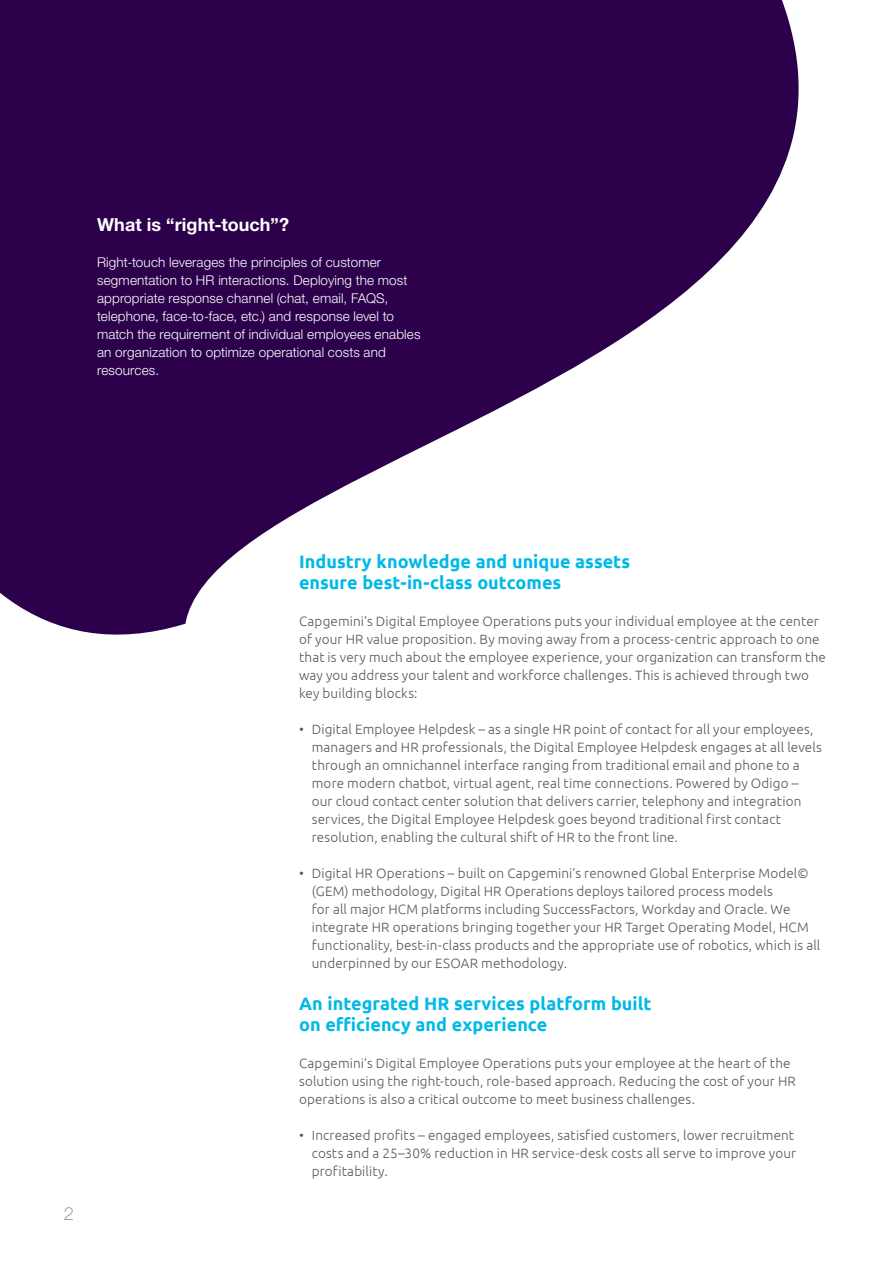
<style>
.page{position:relative;width:893px;height:1263px;background:#fff}
.page>*{position:absolute;margin:0;border:0;box-sizing:border-box;transform-origin:0 0}
.t1{font:700 18px/21px "Ubuntu";color:#00b9e7}
.t2{font:700 18px "Helvetica Neue LT Std";letter-spacing:.005em;color:#fff}
.t3{font:100 18px "Helvetica Neue LT Std";color:#77787b}
.t4{font:300 13.5px/18px "Ubuntu";letter-spacing:.01em;color:#58595b}
.t5{font:300 13.5px/18px "Helvetica Neue LT Std";letter-spacing:.01em;color:#fff}
</style>
<div class="page">
<svg style="left:0;top:0;width:799px;height:635px;fill:#2c004b"></svg>
<h1 class="t2" style="left:97px;top:213px;width:193px">What is “right-touch”?</h1>
<p class="t5" style="left:97px;top:253px;width:325px">Right-touch leverages the principles of customer segmentation to HR interactions. Deploying the most appropriate response channel (chat, email, FAQS, telephone, face-to-face, etc.) and response level to match the requirement of individual employees enables an organization to optimize operational costs and resources.</p>
<h1 class="t3" style="left:64px;top:1204px;width:12px">2</h1>
<h1 class="t1" style="left:299px;top:551px;width:333px">Industry knowledge and unique assets ensure best-in-class outcomes</h1>
<p class="t4" style="left:299px;top:612px;width:528px">Capgemini’s Digital Employee Operations puts your individual employee at the center of your HR value proposition. By moving away from a process-centric approach to one that is very much about the employee experience, your organization can transform the way you address your talent and workforce challenges. This is achieved through two key building blocks:</p>
<p class="t4" style="left:312px;top:720px;width:512px;text-indent:-13px">• Digital Employee Helpdesk – as a single HR point of contact for all your employees, managers and HR professionals, the Digital Employee Helpdesk engages at all levels through an omnichannel interface ranging from traditional email and phone to a more modern chatbot, virtual agent, real time connections. Powered by Odigo – our cloud contact center solution that delivers carrier, telephony and integration services, the Digital Employee Helpdesk goes beyond traditional first contact resolution, enabling the cultural shift of HR to the front line.</p>
<p class="t4" style="left:312px;top:864px;width:510px;text-indent:-13px">• Digital HR Operations – built on Capgemini’s renowned Global Enterprise Model© (GEM) methodology, Digital HR Operations deploys tailored process models<br>for all major HCM platforms including SuccessFactors, Workday and Oracle. We integrate HR operations bringing together your HR Target Operating Model, HCM functionality, best-in-class products and the appropriate use of robotics, which is all underpinned by our ESOAR methodology.</p>
<h1 class="t1" style="left:299px;top:993px;width:354px">An integrated HR services platform built on efficiency and experience</h1>
<p class="t4" style="left:299px;top:1053px;width:498px">Capgemini’s Digital Employee Operations puts your employee at the heart of the solution using the right-touch, role-based approach. Reducing the cost of your HR operations is also a critical outcome to meet business challenges.</p>
<p class="t4" style="left:312px;top:1125px;width:486px;text-indent:-13px">• Increased profits – engaged employees, satisfied customers, lower recruitment costs and a 25–30% reduction in HR service-desk costs all serve to improve your profitability.</p>
</div>
